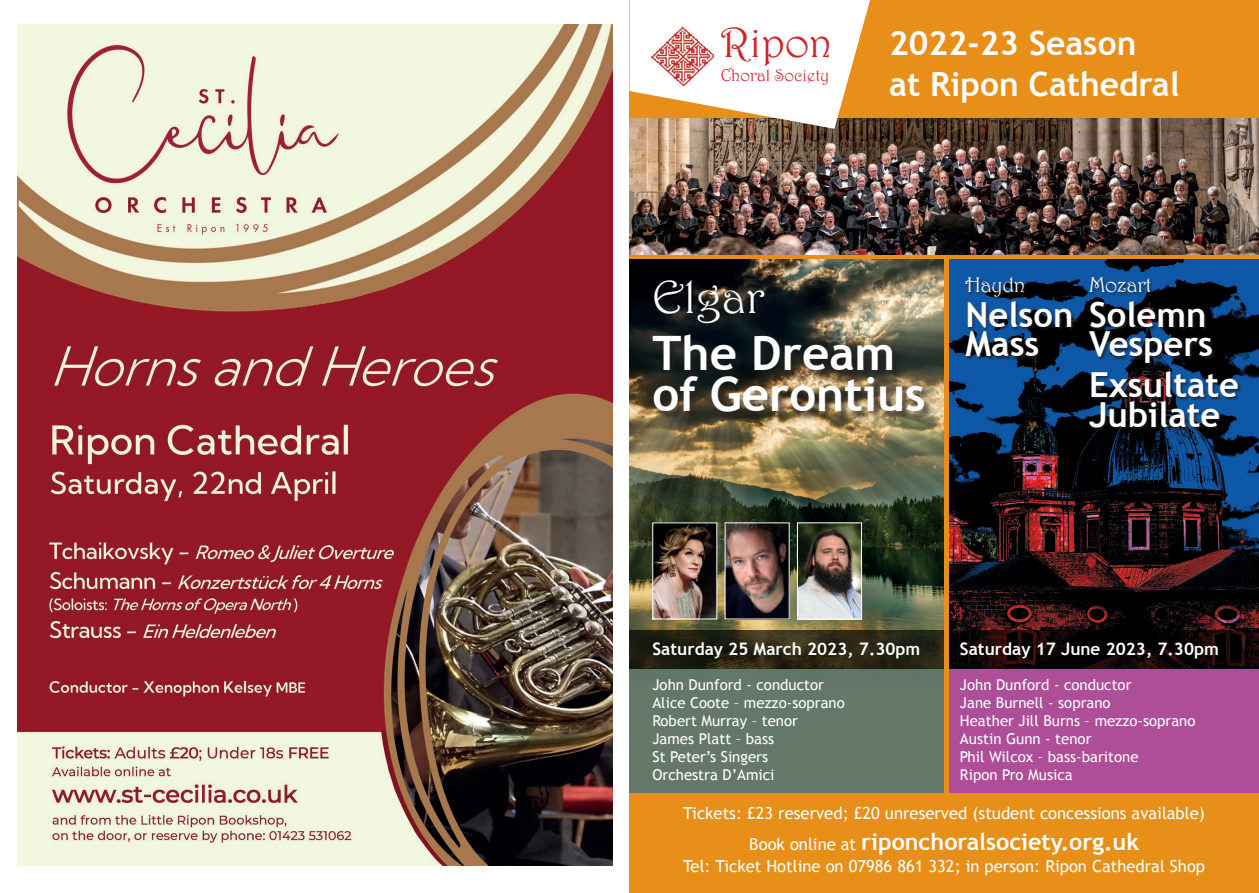
<style>
.page{position:relative;width:1259px;height:893px;background:#fff}
.page>*{position:absolute;margin:0;border:0;box-sizing:border-box;transform-origin:0 0}
.t1{font:700 47.4px/41.1px "Trebuchet MS";color:#fff}
.t2{font:46.5px "Harrington";color:#fff}
.t3{font:42.3px "Harrington";color:#d1232a}
.t4{font:700 34.5px/29.5px "Trebuchet MS";color:#fff}
.t5{font:700 33.45px/40px "Trebuchet MS";color:#fff}
.t6{font:700 23.25px "Trebuchet MS";color:#fff}
.t7{font:21.3px "Harrington";letter-spacing:-.02em;color:#fff}
.t8{font:700 17.25px "Trebuchet MS";color:#fff}
.t9{font:16.95px "Harrington";color:#d1232a}
.t10{font:16.65px "Trebuchet MS";color:#fff}
.t11{font:15px/18px "Trebuchet MS";color:#fff}
.s1{font-weight:400;font-size:16.65px}
</style>
<div class="page">
<div style="left:629px;top:0;width:630px;height:893px;background:#e78f19"></div>
<img style="left:629px;top:119px;width:630px;height:135px">
<svg style="left:629px;top:0;width:241px;height:129px;background:#f2e3cf"></svg>
<img style="left:649px;top:26px;width:65px;height:61px">
<img style="left:949px;top:260px;width:310px;height:370px">
<svg style="left:949px;top:630px;width:310px;height:39px;background:#0e0405"></svg>
<div style="left:1088px;top:371px;width:154px;height:60px;background:#231f20;opacity:.77"></div>
<div style="left:1089px;top:277px;width:127px;height:90px;background:#231f20;opacity:.77"></div>
<div style="left:965px;top:277px;width:110px;height:84px;background:#231f20;opacity:.77"></div>
<img style="left:629px;top:260px;width:314px;height:370px">
<svg style="left:629px;top:630px;width:314px;height:39px;background:#272413"></svg>
<div style="left:652px;top:281px;width:282px;height:141px;background:#231f20;opacity:.75"></div>
<img style="left:654px;top:525px;width:61px;height:92px">
<div style="left:652px;top:523px;width:65px;height:96px;border:1px solid #fff"></div>
<img style="left:727px;top:525px;width:60px;height:92px">
<img style="left:799px;top:525px;width:61px;height:92px">
<div style="left:797px;top:523px;width:65px;height:96px;border:1px solid #fff"></div>
<div style="left:629px;top:669px;width:314px;height:123px;background:#61776a"></div>
<div style="left:949px;top:669px;width:310px;height:123px;background:#ae4d98"></div>
<img style="left:17px;top:24px;width:595px;height:842px">
<h3 class="t3" style="left:721px;top:17px;width:113px">Ripon</h3>
<p class="t9" style="left:721px;top:65px;width:110px">Choral Society</p>
<h3 class="t5" style="left:889px;top:24px;width:292px">2022-23 Season<br>at Ripon Cathedral</h3>
<h2 class="t2" style="left:652px;top:270px;width:114px">Elgar</h2>
<h1 class="t1" style="left:652px;top:333px;width:275px">The Dream of Gerontius</h1>
<h3 class="t7" style="left:965px;top:272px;width:62px">Haydn</h3>
<h3 class="t4" style="left:965px;top:300px;width:109px">Nelson<br>Mass</h3>
<h3 class="t7" style="left:1089px;top:272px;width:64px">Mozart</h3>
<h3 class="t4" style="left:1089px;top:300px;width:125px">Solemn<br>Vespers</h3>
<h3 class="t4" style="left:1089px;top:370px;width:151px">Exsultate<br>Jubilate</h3>
<p class="t8" style="left:652px;top:638px;width:269px">Saturday 25 March 2023, 7.30pm</p>
<p class="t8" style="left:960px;top:638px;width:260px">Saturday 17 June 2023, 7.30pm</p>
<p class="t11" style="left:652px;top:676px;width:194px">John Dunford - conductor<br>Alice Coote – mezzo-soprano<br>Robert Murray – tenor<br>James Platt – bass<br>St Peter’s Singers<br>Orchestra D’Amici</p>
<p class="t11" style="left:960px;top:676px;width:237px">John Dunford - conductor<br>Jane Burnell - soprano<br>Heather Jill Burns – mezzo-soprano<br>Austin Gunn - tenor<br>Phil Wilcox – bass-baritone<br>Ripon Pro Musica</p>
<p class="t10" style="left:683px;top:803px;width:523px">Tickets: £23 reserved; £20 unreserved (student concessions available)</p>
<h3 class="t6" style="left:749px;top:827px;width:391px"><span class="s1">Book online at</span> riponchoralsociety.org.uk</h3>
<p class="t10" style="left:683px;top:857px;width:524px">Tel: Ticket Hotline on 07986 861 332; in person: Ripon Cathedral Shop</p>
</div>
